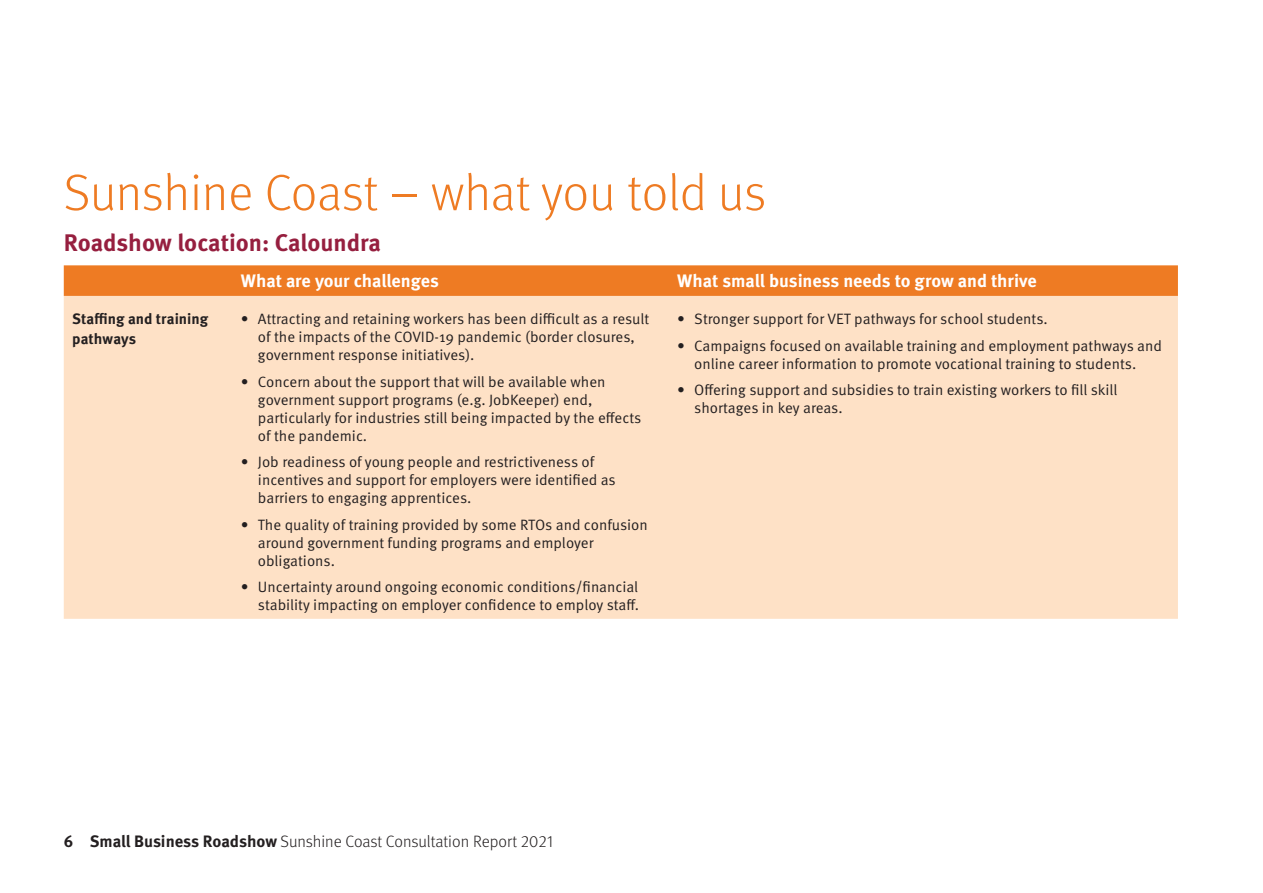
<style>
.page{position:relative;width:1263px;height:893px;background:#fff}
.page>*{position:absolute;margin:0;border:0;box-sizing:border-box;transform-origin:0 0}
.Head_1{font:300 51px "Meta Pro";letter-spacing:-.005em;color:#ee7b23}
.Head_2{font:700 24px "Meta Pro";color:#961f3f}
.Head_3{font:700 18px "Meta Pro";letter-spacing:-.005em;color:#fff}
.t1{font:300 16.5px "Meta Pro";color:#231f20}
.t2{font:15px/18px "Meta Pro Norm";color:#231f20}
.Table_text{font:700 15px/19.5px "Meta Pro";color:#231f20}
.s1{font-weight:700}
</style>
<div class="page">
<div style="left:64px;top:265px;width:1114px;height:31px;background:#ee7b23"></div>
<div style="left:64px;top:296px;width:1114px;height:323px;background:#fee1c6"></div>
<p class="Head_1" style="left:64px;top:156px;width:704px">Sunshine Coast – what you told us</p>
<p class="Head_2" style="left:64px;top:224px;width:319px">Roadshow location: Caloundra</p>
<p class="Head_3" style="left:241px;top:267px;width:200px">What are your challenges</p>
<p class="Head_3" style="left:677px;top:267px;width:361px">What small business needs to grow and thrive</p>
<p class="Table_text" style="left:72px;top:308px;width:137px">Staffing and training pathways</p>
<p class="t2" style="left:258px;top:309px;width:393px;text-indent:-17px">• Attracting and retaining workers has been difficult as a result of the impacts of the COVID-19 pandemic (border closures, government response initiatives).</p>
<p class="t2" style="left:258px;top:372px;width:385px;text-indent:-17px">• Concern about the support that will be available when government support programs (e.g. JobKeeper) end, particularly for industries still being impacted by the effects of the pandemic.</p>
<p class="t2" style="left:258px;top:452px;width:359px;text-indent:-17px">• Job readiness of young people and restrictiveness of incentives and support for employers were identified as barriers to engaging apprentices.</p>
<p class="t2" style="left:258px;top:515px;width:391px;text-indent:-17px">• The quality of training provided by some RTOs and confusion around government funding programs and employer obligations.</p>
<p class="t2" style="left:241px;top:577px;width:400px;text-align:right">• Uncertainty around ongoing economic conditions/financial stability impacting on employer confidence to employ staff.</p>
<p class="t2" style="left:677px;top:309px;width:372px">• Stronger support for VET pathways for school students.</p>
<p class="t2" style="left:677px;top:336px;width:486px;text-align:center">• Campaigns focused on available training and employment pathways and online career information to promote vocational training to students.</p>
<p class="t2" style="left:694px;top:380px;width:425px;text-indent:-17px">• Offering support and subsidies to train existing workers to fill skill shortages in key areas.</p>
<p class="t1" style="left:64px;top:829px;width:492px"><span class="s1">6 Small Business Roadshow</span> Sunshine Coast Consultation Report 2021</p>
</div>
